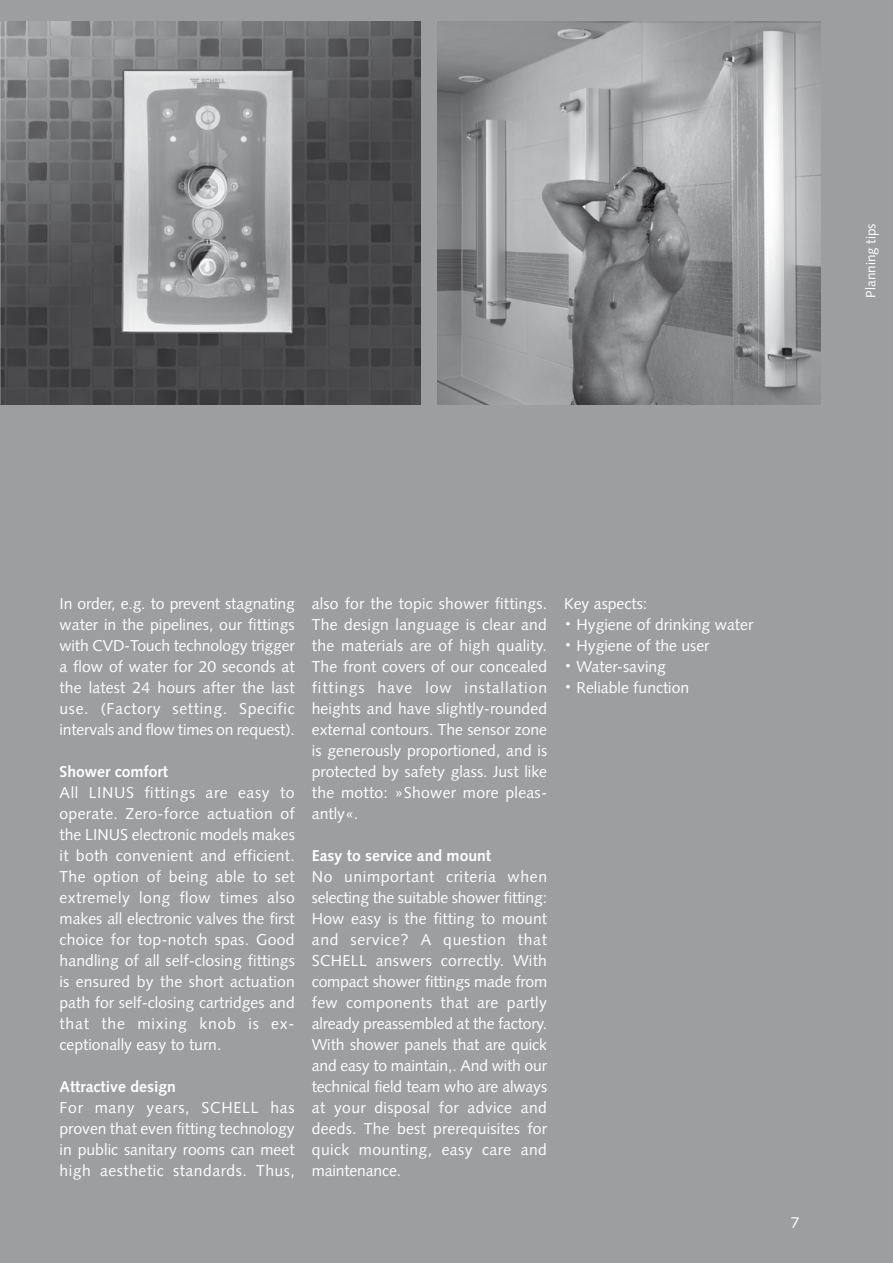
<style>
.page{position:relative;width:893px;height:1263px;background:#9c9e9f}
.page>*{position:absolute;margin:0;border:0;box-sizing:border-box;transform-origin:0 0}
.t1{font:15.75px/21px "Syntax";letter-spacing:.005em;color:#fff;text-align:justify}
.t2{font:700 15.75px "Syntax";color:#fff}
.t3{font:13.5px "Syntax";color:#fff}
.s1{font-size:28.5px}
</style>
<div class="page">
<img style="left:1px;top:21px;width:420px;height:383px">
<img style="left:0;top:21px;width:1px;height:383px">
<img style="left:438px;top:21px;width:383px;height:383px">
<p class="t3" style="left:863px;top:298px;width:76px;rotate:-90deg">Planning tips</p>
<p class="t1" style="left:60px;top:593px;width:237px">I n order, e.g. to prevent stagnating water in the pipelines, our fittings with CVD-Touch technology trigger a flow of water for 20 seconds at the latest 24 hours after the last use. (Factory setting. Specific intervals and flow times on request).</p>
<p class="t2" style="left:60px;top:762px;width:110px">Shower comfort</p>
<p class="t1" style="left:60px;top:782px;width:237px;text-align:left">All LIN US fittings are easy to operate. Zero-force actuation of the LIN US electronic models makes it both convenient and efficient.<br>The option of being able to set extremely long flow times also makes all electronic valves the first choice for top-notch spas. Good handling of all self-closing fittings is ensured by the short actuation path for self-closing cartridges and that the mixing knob is ex-- ceptionally easy to turn.</p>
<p class="t2" style="left:60px;top:1077px;width:118px">Attractive design</p>
<p class="t1" style="left:60px;top:1097px;width:237px">For many years, SCHELL has proven that even fitting technology in public sanitary rooms can meet high aesthetic standards. Thus,</p>
<p class="t1" style="left:312px;top:593px;width:237px;text-align:left">also for the topic shower fittings.<br>The design language is clear and the materials are of high quality.<br>The front covers of our concealed fittings have low installation heights and have slightly-rounded external contours. The sensor zone is generously proportioned, and is protected by safety glass. Just like the motto: »Shower more pleas&shy;antly«.</p>
<p class="t2" style="left:312px;top:846px;width:181px">Easy to service and mount</p>
<p class="t1" style="left:312px;top:866px;width:237px">No unimportant criteria when selecting the suitable shower fitting:<br>How easy is the fitting to mount and service? A question that SCHELL answers correctly. With compact shower fittings made from few components that are partly already preassembled at the factory.<br>With shower panels that are quick and easy to maintain,. And with our technical field team who are always at your disposal for advice and deeds. The best prerequisites for quick mounting, easy care and maintenance.</p>
<p class="t1" style="left:564px;top:593px;width:191px;text-align:left">Key aspects:<br><span class="s1">·</span> Hygiene of drinking water <span class="s1">·</span> Hygiene of the user<br><span class="s1">·</span> Water-saving<br><span class="s1">·</span> Reliable function</p>
<p class="t1" style="left:791px;top:1212px;width:10px">7</p>
</div>
